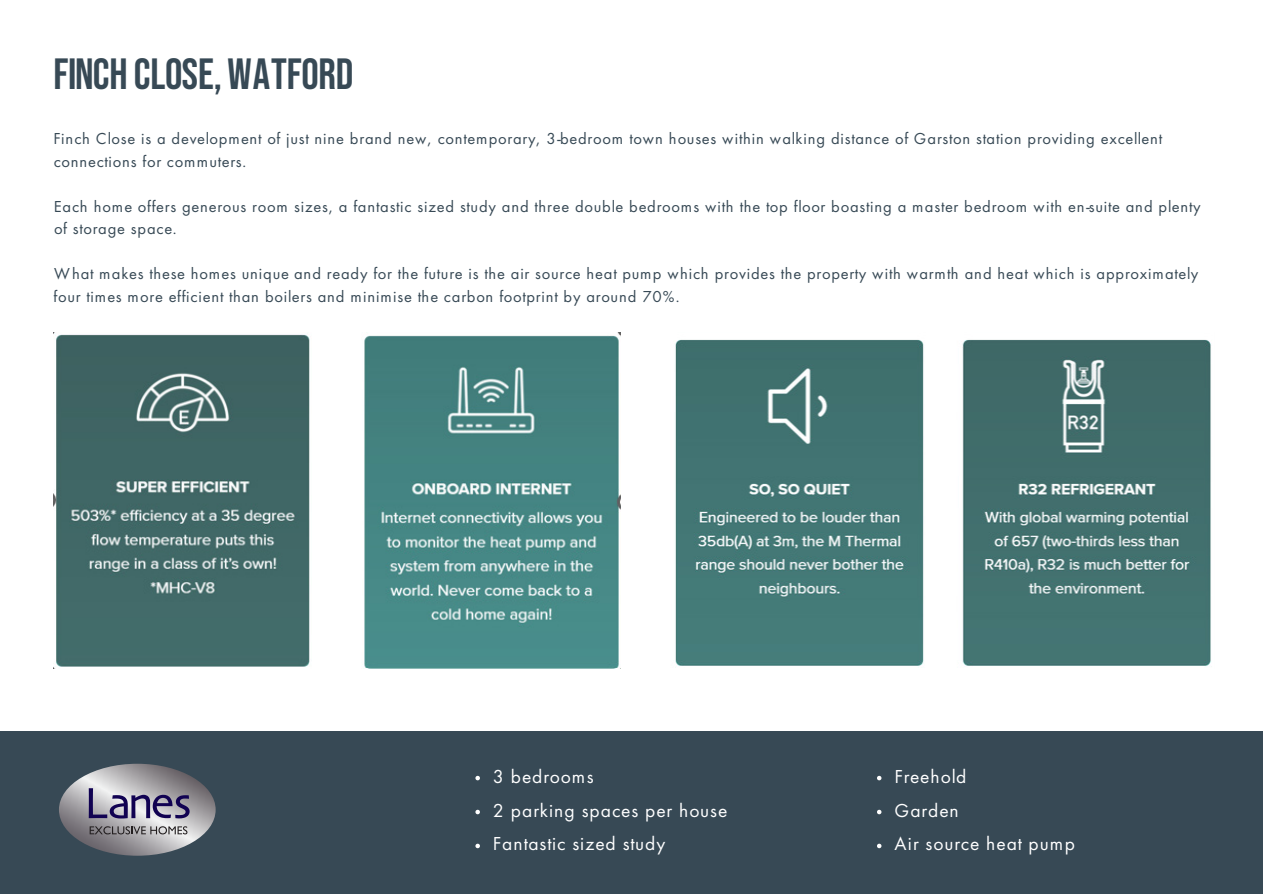
<style>
.page{position:relative;width:1263px;height:894px;background:#fff}
.page>*{position:absolute;margin:0;border:0;box-sizing:border-box;transform-origin:0 0}
.t1{font:43.5px "Bebas Neue";letter-spacing:-.005em;color:#374955}
.t2{font:19.5px/33.9px "Futura PT";letter-spacing:.045em;color:#fff}
.t3{font:16.5px/22.5px "Futura PT";letter-spacing:.045em;color:#374955}
</style>
<div class="page">
<div style="left:0;top:730px;width:1262px;height:162px;background:#374955"></div>
<img style="left:53px;top:333px;width:257px;height:335px">
<img style="left:364px;top:333px;width:257px;height:335px">
<img style="left:675px;top:339px;width:536px;height:329px">
<svg style="left:877px;top:775px;width:4px;height:5px"></svg>
<svg style="left:877px;top:809px;width:4px;height:5px"></svg>
<svg style="left:877px;top:843px;width:4px;height:5px"></svg>
<svg style="left:475px;top:775px;width:5px;height:5px"></svg>
<svg style="left:475px;top:809px;width:5px;height:5px"></svg>
<svg style="left:475px;top:843px;width:5px;height:5px"></svg>
<svg style="left:59px;top:763px;width:157px;height:92px"></svg>
<h1 class="t1" style="left:53px;top:49px;width:301px">FINCH CLOSE,WATFORD</h1>
<p class="t3" style="left:53px;top:127px;width:1110px">Finch Close is a development of just nine brand new, contemporary, 3-bedroom town houses within walking distance of Garston station providing excellent connections for commuters.</p>
<p class="t3" style="left:54px;top:195px;width:1148px">Each home offers generous room sizes, a fantastic sized study and three double bedrooms with the top floor boasting a master bedroom with en-suite and plenty of storage space.</p>
<p class="t3" style="left:54px;top:262px;width:1146px">What makes these homes unique and ready for the future is the air source heat pump which provides the property with warmth and heat which is approximately four times more efficient than boilers and minimise the carbon footprint by around 70%.</p>
<p class="t2" style="left:493px;top:758px;width:236px">3 bedrooms<br>2 parking spaces per house<br>Fantastic sized study</p>
<p class="t2" style="left:894px;top:758px;width:182px">Freehold<br>Garden<br>Air source heat pump</p>
</div>
